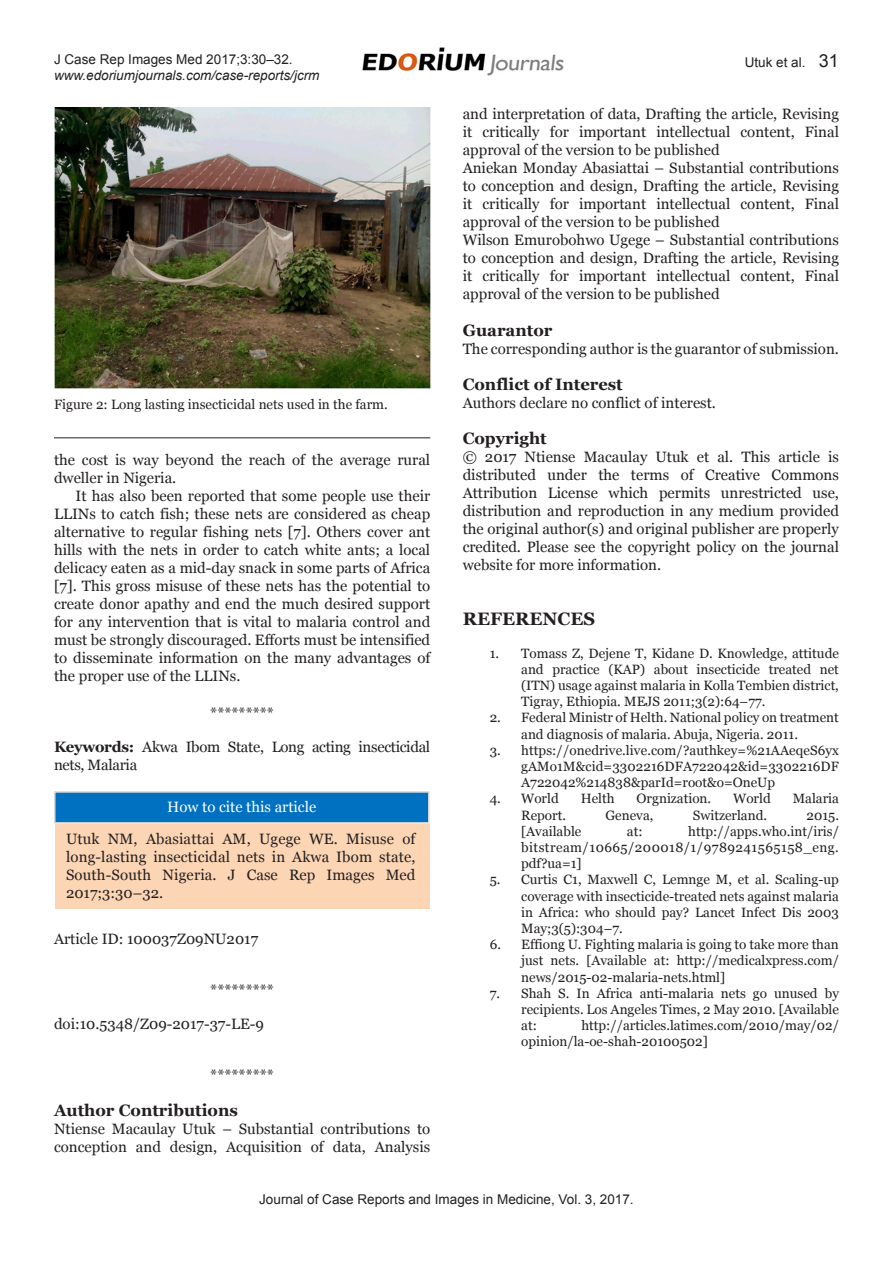
<style>
.page{position:relative;width:893px;height:1263px;background:#fff}
.page>*{position:absolute;margin:0;border:0;box-sizing:border-box;transform-origin:0 0}
.Case_Report_head{font:700 18px "Georgia";color:#231f20}
.Guarantor_head{font:700 16.5px "Georgia";color:#231f20}
.Author_contributions{font:700 16.5px "Georgia";color:#231f20}
.Author_contributions-2{font:15px/18px "Georgia";color:#231f20;text-align:justify}
.Text{font:15px/18px "Georgia";color:#231f20;text-align:justify}
.Keywords{font:15px/18px "Georgia";letter-spacing:-.02em;color:#231f20}
.Star{font:15px "Georgia";color:#231f20}
.DOI{font:15px "Georgia";color:#231f20}
.Reference_Text{font:13.5px/16.2px "Georgia";color:#231f20;text-align:justify}
.Left_Running_head{font:13.5px "Arial";color:#231f20}
.Figure___Table_capti{font:13.5px "Georgia";color:#231f20}
.Left_Running_head-2{font:italic 13.5px "Arial";color:#231f20}
.Right_Running_head{font:13.5px "Arial";color:#231f20}
.s1{font-weight:700}
.s2{color:#fff}
.s3{font-size:18px}
</style>
<div class="page">
<img style="left:362px;top:47px;width:202px;height:29px">
<div style="left:55px;top:825px;width:375px;height:84px;background:#fcd5b5"></div>
<div style="left:54px;top:791px;width:376px;height:33px;background:#0070c0;border:2px solid #d9d9d9"></div>
<img style="left:54px;top:108px;width:376px;height:280px">
<hr style="left:54px;top:437px;width:376px;height:1px;background:#231f20">
<p class="Left_Running_head" style="left:54px;top:50px;width:240px">J Case Rep Images Med 2017;3:30–32.</p>
<p class="Left_Running_head-2" style="left:54px;top:67px;width:267px">www.edoriumjournals.com/case-reports/jcrm</p>
<p class="Figure___Table_capti" style="left:54px;top:396px;width:335px">Figure 2: Long lasting insecticidal nets used in the farm.</p>
<p class="Text" style="left:54px;top:451px;width:378px">the cost is way beyond the reach of the average rural dweller in Nigeria.</p>
<p class="Text" style="left:54px;top:487px;width:378px;text-indent:22px">It has also been reported that some people use their LLINs to catch fish; these nets are considered as cheap alternative to regular fishing nets [7]. Others cover ant hills with the nets in order to catch white ants; a local delicacy eaten as a mid-day snack in some parts of Africa [7]. This gross misuse of these nets has the potential to create donor apathy and end the much desired support for any intervention that is vital to malaria control and must be strongly discouraged. Efforts must be intensified to disseminate information on the many advantages of the proper use of the LLINs.</p>
<p class="Star" style="left:210px;top:703px;width:65px">*********</p>
<p class="Keywords" style="left:54px;top:738px;width:378px"><span class="s1">Keywords:</span> Akwa Ibom State, Long acting insecticidal nets, Malaria</p>
<p class="Text" style="left:66px;top:790px;width:351px;line-height:32.7px;text-align:center"><span class="s2">How to cite this article<br></span>Utuk NM, Abasiattai AM, Ugege WE. Misuse of</p>
<p class="Text" style="left:66px;top:848px;width:351px">long-lasting insecticidal nets in Akwa Ibom state, South-South Nigeria. J Case Rep Images Med 2017;3:30–32.</p>
<p class="Star" style="left:54px;top:929px;width:206px">Article ID: 100037Z09NU2017</p>
<p class="Star" style="left:210px;top:980px;width:65px">*********</p>
<p class="DOI" style="left:54px;top:1015px;width:212px">doi:10.5348/Z09-2017-37-LE-9</p>
<p class="Star" style="left:210px;top:1066px;width:65px">*********</p>
<p class="Author_contributions" style="left:54px;top:1100px;width:185px">Author Contributions</p>
<p class="Author_contributions-2" style="left:54px;top:1120px;width:378px">Ntiense Macaulay Utuk – Substantial contributions to conception and design, Acquisition of data, Analysis</p>
<p class="Right_Running_head" style="left:745px;top:54px;width:96px">Utuk et al. <span class="s3">31</span></p>
<p class="Author_contributions-2" style="left:463px;top:105px;width:378px">and interpretation of data, Drafting the article, Revising it critically for important intellectual content, Final approval of the version to be published</p>
<p class="Author_contributions-2" style="left:463px;top:159px;width:378px">Aniekan Monday Abasiattai – Substantial contributions to conception and design, Drafting the article, Revising it critically for important intellectual content, Final approval of the version to be published</p>
<p class="Author_contributions-2" style="left:463px;top:231px;width:378px">Wilson Emurobohwo Ugege – Substantial contributions to conception and design, Drafting the article, Revising it critically for important intellectual content, Final approval of the version to be published</p>
<p class="Guarantor_head" style="left:463px;top:319px;width:91px">Guarantor</p>
<p class="Author_contributions-2" style="left:463px;top:340px;width:378px">The corresponding author is the guarantor of submission.</p>
<p class="Guarantor_head" style="left:463px;top:374px;width:162px">Conflict of Interest</p>
<p class="Author_contributions-2" style="left:463px;top:394px;width:255px">Authors declare no conflict of interest.</p>
<p class="Guarantor_head" style="left:463px;top:428px;width:86px">Copyright</p>
<p class="Author_contributions-2" style="left:463px;top:448px;width:378px">© 2017 Ntiense Macaulay Utuk et al. This article is distributed under the terms of Creative Commons Attribution License which permits unrestricted use, distribution and reproduction in any medium provided the original author(s) and original publisher are properly credited. Please see the copyright policy on the journal website for more information.</p>
<p class="Case_Report_head" style="left:463px;top:607px;width:134px">REFERENCES</p>
<p class="Reference_Text" style="left:521px;top:645px;width:319px;text-indent:-32px">1. Tomass Z, Dejene T, Kidane D. Knowledge, attitude and practice (KAP) about insecticide treated net (ITN) usage against malaria in Kolla Tembien district, Tigray, Ethiopia. MEJS 2011;3(2):64–77.</p>
<p class="Reference_Text" style="left:521px;top:710px;width:319px;text-indent:-32px">2. Federal Ministr of Helth. National policy on treatment and diagnosis of malaria. Abuja, Nigeria. 2011.</p>
<p class="Reference_Text" style="left:521px;top:742px;width:319px;text-indent:-32px">3. https://onedrive.live.com/?authkey=%21AAeqeS6yx gAMo1M&amp;cid=3302216DFA722042&amp;id=3302216DF A722042%214838&amp;parId=root&amp;o=OneUp</p>
<p class="Reference_Text" style="left:490px;top:791px;width:71px">4. World</p>
<p class="Reference_Text" style="left:581px;top:791px;width:35px">Helth</p>
<p class="Reference_Text" style="left:637px;top:791px;width:76px">Orgnization.</p>
<p class="Reference_Text" style="left:733px;top:791px;width:39px">World</p>
<p class="Reference_Text" style="left:793px;top:791px;width:48px">Malaria</p>
<p class="Reference_Text" style="left:521px;top:807px;width:46px">Report.</p>
<p class="Reference_Text" style="left:605px;top:807px;width:49px">Geneva,</p>
<p class="Reference_Text" style="left:693px;top:807px;width:76px">Switzerland.</p>
<p class="Reference_Text" style="left:806px;top:807px;width:34px">2015.</p>
<p class="Reference_Text" style="left:521px;top:823px;width:62px">[Available</p>
<p class="Reference_Text" style="left:627px;top:823px;width:17px">at:</p>
<p class="Reference_Text" style="left:521px;top:823px;width:319px;text-indent:167px">http://apps.who.int/iris/ bitstream/10665/200018/1/9789241565158_eng. pdf?ua=1]</p>
<p class="Reference_Text" style="left:521px;top:872px;width:319px;text-indent:-32px">5. Curtis C1, Maxwell C, Lemnge M, et al. Scaling-up coverage with insecticide-treated nets against malaria in Africa: who should pay? Lancet Infect Dis 2003<br>May;3(5):304–7.</p>
<p class="Reference_Text" style="left:521px;top:937px;width:319px;text-indent:-32px">6. Effiong U. Fighting malaria is going to take more than just nets. [Available at: http://medicalxpress.com/ news/2015-02-malaria-nets.html]</p>
<p class="Reference_Text" style="left:521px;top:985px;width:319px;text-indent:-32px">7. Shah S. In Africa anti-malaria nets go unused by recipients. Los Angeles Times, 2 May 2010. [Available at:</p>
<p class="Reference_Text" style="left:521px;top:1018px;width:319px;text-indent:60px">http://articles.latimes.com/2010/may/02/ opinion/la-oe-shah-20100502]</p>
<p class="Left_Running_head" style="left:259px;top:1190px;width:376px">Journal of Case Reports and Images in Medicine, Vol. 3, 2017.</p>
</div>
